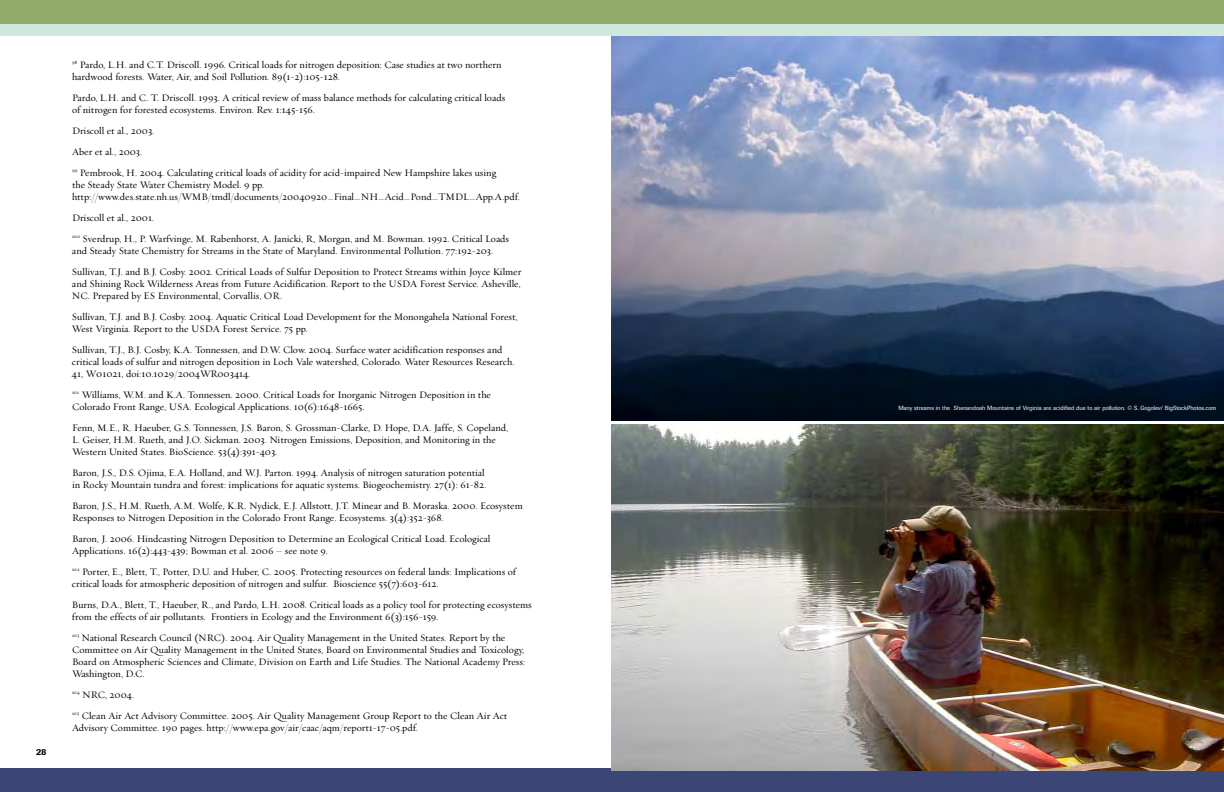
<style>
.page{position:relative;width:1224px;height:792px;background:#fff}
.page>*{position:absolute;margin:0;border:0;box-sizing:border-box;transform-origin:0 0}
.t1{font:10px/12px "Oakleaf";color:#000}
.t2{font:500 9px "Imago";color:#000}
.t3{font:6px "Imago";color:#fff}
</style>
<div class="page">
<div style="left:612px;top:768px;width:612px;height:24px;background:#3c4676"></div>
<div style="left:612px;top:0;width:612px;height:24px;background:#92ab68"></div>
<div style="left:612px;top:24px;width:612px;height:12px;background:#d2e7dc"></div>
<div style="left:0;top:0;width:612px;height:24px;background:#92ab68"></div>
<div style="left:0;top:768px;width:612px;height:24px;background:#3c4676"></div>
<div style="left:0;top:24px;width:612px;height:12px;background:#d2e7dc"></div>
<img style="left:612px;top:36px;width:612px;height:385px">
<img style="left:612px;top:425px;width:612px;height:345px">
<p class="t2" style="left:36px;top:749px;width:12px">28</p>
<p class="t1" style="left:72px;top:59px;width:431px"><sup>98</sup> Pardo, L.H. and C.T. Driscoll. 1996. Critical loads for nitrogen deposition: Case studies at two northern hardwood forests. Water, Air, and Soil Pollution. 89(1-2):105-128.</p>
<p class="t1" style="left:72px;top:92px;width:435px">Pardo, L.H. and C. T. Driscoll. 1993. A critical review of mass balance methods for calculating critical loads of nitrogen for forested ecosystems. Environ. Rev. 1:145-156.</p>
<p class="t1" style="left:72px;top:120px;width:426px;line-height:21px">Driscoll et al., 2003.<br>Aber et al., 2003.<br><sup>99</sup> Pembrook, H. 2004. Calculating critical loads of acidity for acid-impaired New Hampshire lakes using</p>
<p class="t1" style="left:72px;top:179px;width:449px">the Steady State Water Chemistry Model. 9 pp. http://www.des.state.nh.us/WMB/tmdl/documents/20040920_Final_NH_Acid_Pond_TMDL_App.A.pdf.</p>
<p class="t1" style="left:72px;top:207px;width:439px;line-height:21px">Driscoll et al., 2001.<br><sup>100</sup> Sverdrup, H., P. Warfvinge, M. Rabenhorst, A. Janicki, R, Morgan, and M. Bowman. 1992. Critical Loads</p>
<p class="t1" style="left:72px;top:240px;width:451px;line-height:21px">and Steady State Chemistry for Streams in the State of Maryland. Environmental Pollution. 77:192-203.<br>Sullivan, T.J. and B.J. Cosby. 2002. Critical Loads of Sulfur Deposition to Protect Streams within Joyce Kilmer</p>
<p class="t1" style="left:72px;top:278px;width:450px">and Shining Rock Wilderness Areas from Future Acidification. Report to the USDA Forest Service. Asheville,<br>NC. Prepared by ES Environmental, Corvallis, OR.</p>
<p class="t1" style="left:72px;top:311px;width:447px">Sullivan, T.J. and B.J. Cosby. 2004. Aquatic Critical Load Development for the Monongahela National Forest,<br>West Virginia. Report to the USDA Forest Service. 75 pp.</p>
<p class="t1" style="left:72px;top:344px;width:444px">Sullivan, T.J., B.J. Cosby, K.A. Tonnessen, and D.W. Clow. 2004. Surface water acidification responses and critical loads of sulfur and nitrogen deposition in Loch Vale watershed, Colorado. Water Resources Research.<br>41, W01021, doi:10.1029/2004WR003414.</p>
<p class="t1" style="left:72px;top:389px;width:421px"><sup>101</sup> Williams, W.M. and K.A. Tonnessen. 2000. Critical Loads for Inorganic Nitrogen Deposition in the<br>Colorado Front Range, USA. Ecological Applications. 10(6):1648-1665.</p>
<p class="t1" style="left:72px;top:422px;width:438px">Fenn, M.E., R. Haeuber, G.S. Tonnessen, J.S. Baron, S. Grossman-Clarke, D. Hope, D.A. Jaffe, S. Copeland,<br>L. Geiser, H.M. Rueth, and J.O. Sickman. 2003. Nitrogen Emissions, Deposition, and Monitoring in the<br>Western United States. BioScience. 53(4):391-403.</p>
<p class="t1" style="left:72px;top:467px;width:416px">Baron, J.S., D.S. Ojima, E.A. Holland, and W.J. Parton. 1994. Analysis of nitrogen saturation potential in Rocky Mountain tundra and forest: implications for aquatic systems. Biogeochemistry. 27(1): 61-82.</p>
<p class="t1" style="left:72px;top:500px;width:452px">Baron, J.S., H.M. Rueth, A.M. Wolfe, K.R. Nydick, E.J. Allstott, J.T. Minear and B. Moraska. 2000. Ecosystem<br>Responses to Nitrogen Deposition in the Colorado Front Range. Ecosystems. 3(4):352-368.</p>
<p class="t1" style="left:72px;top:533px;width:420px">Baron, J. 2006. Hindcasting Nitrogen Deposition to Determine an Ecological Critical Load. Ecological<br>Applications. 16(2):443-439; Bowman et al. 2006 – see note 9.</p>
<p class="t1" style="left:72px;top:566px;width:446px"><sup>102</sup> Porter, E., Blett, T., Potter, D.U. and Huber, C. 2005. Protecting resources on federal lands: Implications of critical loads for atmospheric deposition of nitrogen and sulfur. Bioscience 55(7):603-612.</p>
<p class="t1" style="left:72px;top:599px;width:461px">Burns, D.A., Blett, T., Haeuber, R., and Pardo, L.H. 2008. Critical loads as a policy tool for protecting ecosystems from the effects of air pollutants. Frontiers in Ecology and the Environment 6(3):156-159.</p>
<p class="t1" style="left:72px;top:632px;width:455px"><sup>103</sup> National Research Council (NRC). 2004. Air Quality Management in the United States. Report by the Committee on Air Quality Management in the United States, Board on Environmental Studies and Toxicology, Board on Atmospheric Sciences and Climate, Division on Earth and Life Studies. The National Academy Press:<br>Washington, D.C.</p>
<p class="t1" style="left:72px;top:684px;width:437px;line-height:21px"><sup>104</sup> NRC, 2004.<br><sup>105</sup> Clean Air Act Advisory Committee. 2005. Air Quality Management Group Report to the Clean Air Act</p>
<p class="t1" style="left:72px;top:722px;width:347px">Advisory Committee. 190 pages. http://www.epa.gov/air/caac/aqm/report1-17-05.pdf.</p>
<p class="t3" style="left:898px;top:406px;width:319px">Many streams in the Shenandoah Mountains of Virginia are acidified due to air pollution. © S. Gogolev/ BigStockPhotos.com</p>
</div>
